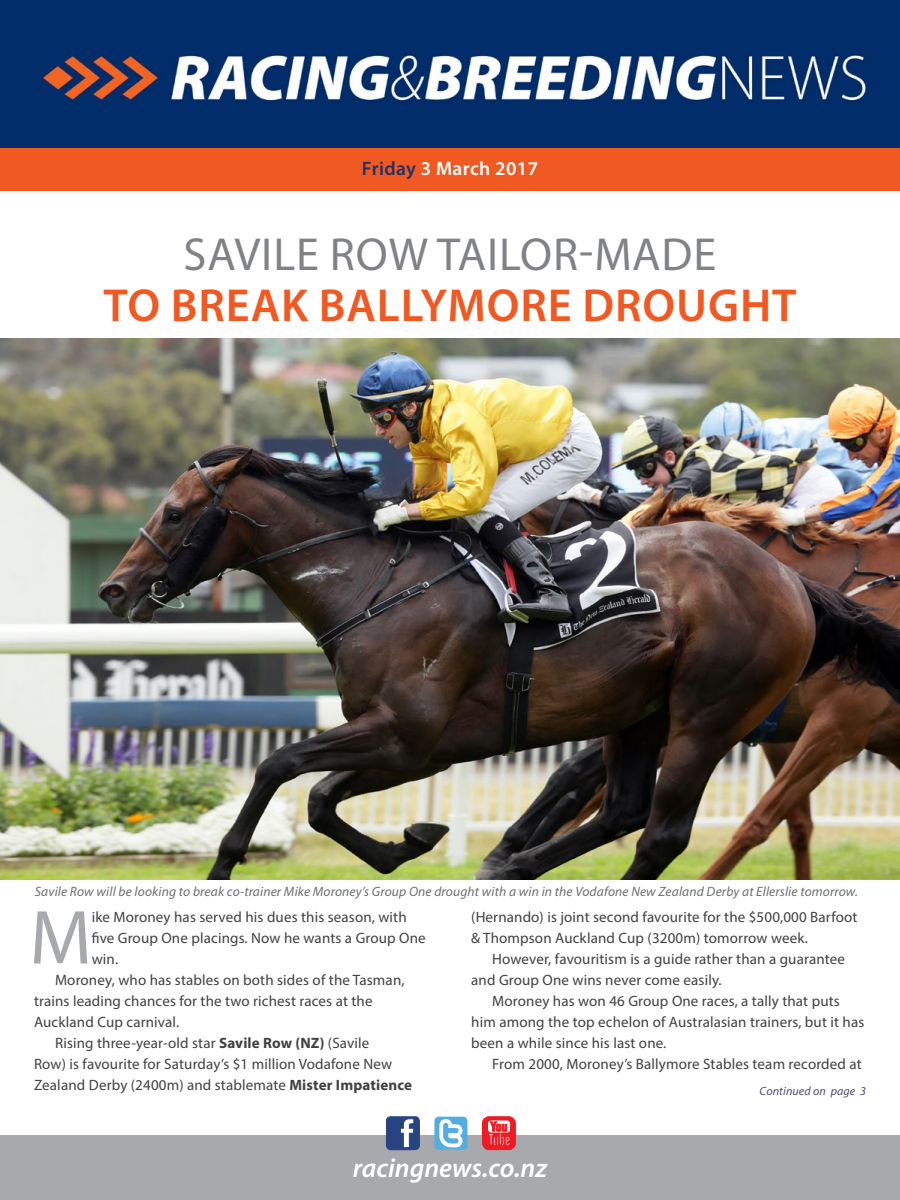
<style>
.page{position:relative;width:900px;height:1200px;background:#fff}
.page>*{position:absolute;margin:0;border:0;box-sizing:border-box;transform-origin:0 0}
.t1{font:77.25px "Myriad Pro";color:#a7a9ac}
.t2{font:600 46.5px "Myriad Pro";letter-spacing:.02em;color:#f15922}
.t3{font:46.5px "Myriad Pro";letter-spacing:.02em;color:#808285}
.t4{font:italic 600 27px "Myriad Pro";color:#fff}
.t5{font:600 19.5px "Myriad Pro";letter-spacing:.02em;color:#fff}
.t6{font:15px/21px "Myriad Pro";letter-spacing:.01em;color:#414042}
.t7{font:italic 13.5px "Myriad Pro";letter-spacing:.01em;color:#6d6e71}
.t8{font:italic 12px "Myriad Pro";letter-spacing:.01em;color:#4d4d6b}
.s1{color:#203267}
.s2{font-weight:700}
</style>
<div class="page">
<div style="left:0;top:0;width:900px;height:159px;background:#012d6a"></div>
<img style="left:34px;top:54px;width:833px;height:49px">
<div style="left:0;top:1136px;width:900px;height:64px;background:#a7a9ac"></div>
<svg style="left:386px;top:1117px;width:34px;height:33px"></svg>
<svg style="left:434px;top:1117px;width:33px;height:33px"></svg>
<svg style="left:482px;top:1117px;width:34px;height:33px"></svg>
<div style="left:0;top:148px;width:900px;height:43px;background:#f15922"></div>
<img style="left:0;top:339px;width:900px;height:541px">
<h3 class="t5" style="left:362px;top:156px;width:178px"><span class="s1">FRIDAY</span> 3 MARCH 2017</h3>
<h2 class="t3" style="left:184px;top:225px;width:443px">Savile Row tailor-mad</h2>
<h2 class="t3" style="left:693px;top:225px;width:24px">e</h2>
<h2 class="t2" style="left:103px;top:276px;width:695px">TO BREAK BALLYMORE DROUGHT</h2>
<p class="t7" style="left:35px;top:883px;width:825px">Savile Row will be looking to break co-trainer Mike Moroney’s Group One drought with a win in the Vodafone New Zealand Derby at Ellerslie tomorrow.</p>
<h1 class="t1" style="left:30px;top:890px;width:64px">M</h1>
<p class="t6" style="left:92px;top:906px;width:317px">ike Moroney has served his dues this season, with</p>
<p class="t6" style="left:92px;top:927px;width:336px">five Group One placings. Now he wants a Group One</p>
<p class="t6" style="left:92px;top:948px;width:28px">win.</p>
<p class="t6" style="left:55px;top:969px;width:351px">Moroney, who has stables on both sides of the Tasman,</p>
<p class="t6" style="left:34px;top:990px;width:340px">trains leading chances for the two richest races at the</p>
<p class="t6" style="left:34px;top:1011px;width:147px">Auckland Cup carnival.</p>
<p class="t6" style="left:55px;top:1032px;width:316px">Rising three-year-old star <span class="s2">Savile Row (NZ)</span> (Savile</p>
<p class="t6" style="left:34px;top:1053px;width:360px">Row) is favourite for Saturday’s $1 million Vodafone New</p>
<p class="t6" style="left:34px;top:1074px;width:380px">Zealand Derby (2400m) and stablemate <span class="s2">Mister Impatience</span></p>
<p class="t6" style="left:471px;top:906px;width:388px">(Hernando) is joint second favourite for the $500,000 Barfoot &amp; Thompson Auckland Cup (3200m) tomorrow week.</p>
<p class="t6" style="left:471px;top:948px;width:375px;text-indent:21px">However, favouritism is a guide rather than a guarantee and Group One wins never come easily.</p>
<p class="t6" style="left:471px;top:990px;width:395px;text-indent:21px">Moroney has won 46 Group One races, a tally that puts him among the top echelon of Australasian trainers, but it has been a while since his last one.</p>
<p class="t6" style="left:492px;top:1053px;width:371px">From 2000, Moroney’s Ballymore Stables team recorded at</p>
<p class="t8" style="left:760px;top:1084px;width:108px">Continued on page 3</p>
<h3 class="t4" style="left:353px;top:1150px;width:196px">racingnews.co.nz</h3>
</div>
